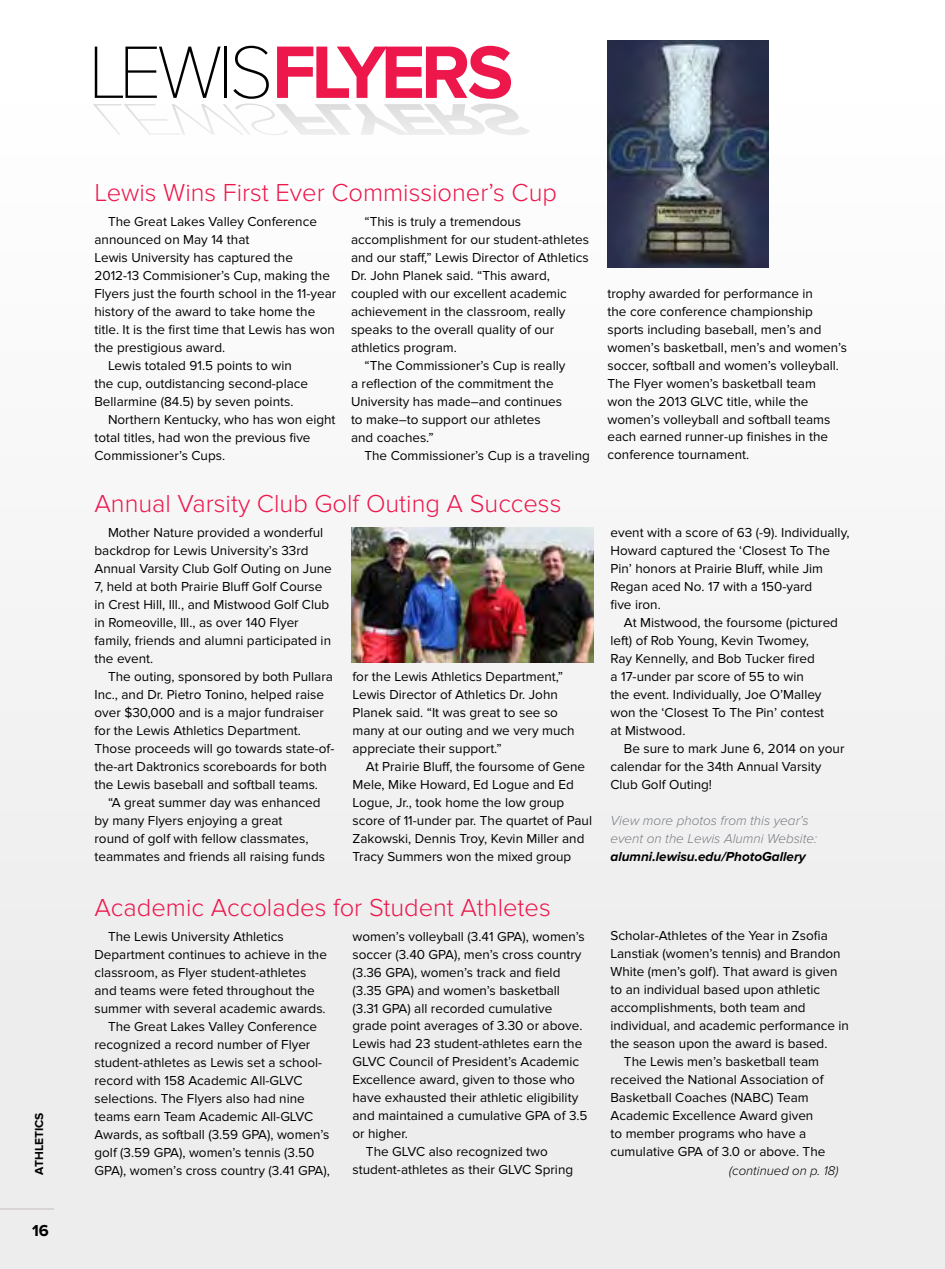
<style>
.page{position:relative;width:945px;height:1269px;background:#fff}
.page>*{position:absolute;margin:0;border:0;box-sizing:border-box;transform-origin:0 0}
.t1{font:700 76.95px "Proxima Nova";letter-spacing:-.06em;color:#ed174c}
.t2{font:300 25.5px "Proxima Nova";color:#ed174c}
.t3{font:700 16.5px "Proxima Nova";color:#000}
.t4{font:13.5px/18px "Proxima Nova";color:#000}
.t5{font:italic 300 13.5px/18px "Proxima Nova";color:#797d82}
.t6{font:italic 700 13.5px "Proxima Nova";color:#000}
.t7{font:italic 300 13.2px "Proxima Nova";color:#000}
.t8{font:700 12px "Proxima Nova";color:#000}
</style>
<div class="page">
<div style="left:0;top:101px;width:945px;height:1168px;background:#ededee"></div>
<div style="left:0;top:101px;width:945px;height:904px;background:#f6f6f6"></div>
<hr style="left:0;top:1208px;width:54px;height:2px;background:#e0dcda">
<img style="left:608px;top:40px;width:160px;height:227px">
<img style="left:351px;top:527px;width:243px;height:135px">
<p class="t8" style="left:32px;top:1174px;width:64px;rotate:-90deg">ATHLETICS</p>
<p class="t3" style="left:32px;top:1221px;width:18px">16</p>
<h1 class="t1" style="left:272px;top:28px;width:243px">FLYERS</h1>
<h2 class="t2" style="left:94px;top:178px;width:464px">Lewis Wins First Ever Commissioner’s Cup</h2>
<p class="t4" style="left:108px;top:212px;width:210px">The Great Lakes Valley Conference</p>
<p class="t4" style="left:94px;top:230px;width:156px">announced on May 14 that</p>
<p class="t4" style="left:94px;top:248px;width:200px">Lewis University has captured the</p>
<p class="t4" style="left:94px;top:266px;width:237px">2012-13 Commisioner’s Cup, making the</p>
<p class="t4" style="left:94px;top:284px;width:243px">Flyers just the fourth school in the 11-year</p>
<p class="t4" style="left:94px;top:302px;width:222px">history of the award to take home the</p>
<p class="t4" style="left:94px;top:320px;width:242px">title. It is the first time that Lewis has won</p>
<p class="t4" style="left:94px;top:338px;width:132px">the prestigious award.</p>
<p class="t4" style="left:108px;top:356px;width:185px">Lewis totaled 91.5 points to win</p>
<p class="t4" style="left:94px;top:374px;width:215px">the cup, outdistancing second-place</p>
<p class="t4" style="left:94px;top:392px;width:200px">Bellarmine (84.5) by seven points.</p>
<p class="t4" style="left:108px;top:410px;width:229px">Northern Kentucky, who has won eight</p>
<p class="t4" style="left:94px;top:428px;width:218px">total titles, had won the previous five</p>
<p class="t4" style="left:94px;top:446px;width:132px">Commissioner’s Cups.</p>
<p class="t4" style="left:364px;top:212px;width:158px">“This is truly a tremendous</p>
<p class="t4" style="left:351px;top:230px;width:240px">accomplishment for our student-athletes</p>
<p class="t4" style="left:351px;top:248px;width:239px">and our staff,” Lewis Director of Athletics</p>
<p class="t4" style="left:351px;top:266px;width:200px">Dr. John Planek said. “This award,</p>
<p class="t4" style="left:351px;top:284px;width:217px">coupled with our excellent academic</p>
<p class="t4" style="left:351px;top:302px;width:216px">achievement in the classroom, really</p>
<p class="t4" style="left:351px;top:320px;width:205px">speaks to the overall quality of our</p>
<p class="t4" style="left:351px;top:338px;width:107px">athletics program.</p>
<p class="t4" style="left:364px;top:356px;width:202px">“The Commissioner’s Cup is really</p>
<p class="t4" style="left:351px;top:374px;width:204px">a reflection of the commitment the</p>
<p class="t4" style="left:351px;top:392px;width:213px">University has made–and continues</p>
<p class="t4" style="left:351px;top:410px;width:191px">to make–to support our athletes</p>
<p class="t4" style="left:351px;top:428px;width:84px">and coaches.”</p>
<p class="t4" style="left:364px;top:446px;width:227px">The Commissioner’s Cup is a traveling</p>
<h2 class="t2" style="left:94px;top:489px;width:468px">Annual Varsity Club Golf Outing A Success</h2>
<p class="t4" style="left:94px;top:524px;width:239px;text-indent:14px">Mother Nature provided a wonderful backdrop for Lewis University’s 33rd Annual Varsity Club Golf Outing on June 7, held at both Prairie Bluff Golf Course in Crest Hill, Ill., and Mistwood Golf Club in Romeoville, Ill., as over 140 Flyer family, friends and alumni participated in the event.</p>
<p class="t4" style="left:94px;top:668px;width:241px;text-indent:14px">The outing, sponsored by both Pullara Inc., and Dr. Pietro Tonino, helped raise over $30,000 and is a major fundraiser for the Lewis Athletics Department.<br>Those proceeds will go towards state-of&shy;the-art Daktronics scoreboards for both the Lewis baseball and softball teams.</p>
<p class="t4" style="left:94px;top:794px;width:232px;text-indent:14px">“A great summer day was enhanced by many Flyers enjoying a great<br>round of golf with fellow classmates, teammates and friends all raising funds</p>
<p class="t4" style="left:352px;top:668px;width:224px">for the Lewis Athletics Department,” Lewis Director of Athletics Dr. John Planek said. “It was great to see so many at our outing and we very much appreciate their support.”</p>
<p class="t4" style="left:352px;top:757px;width:241px;text-indent:14px">At Prairie Bluff, the foursome of Gene Mele, Mike Howard, Ed Logue and Ed Logue, Jr., took home the low group score of 11-under par. The quartet of Paul Zakowski, Dennis Troy, Kevin Miller and Tracy Summers won the mixed group</p>
<h2 class="t2" style="left:94px;top:893px;width:458px">Academic Accolades for Student Athletes</h2>
<p class="t4" style="left:108px;top:927px;width:177px">The Lewis University Athletics</p>
<p class="t4" style="left:94px;top:945px;width:234px">Department continues to achieve in the</p>
<p class="t4" style="left:94px;top:963px;width:213px">classroom, as Flyer student-athletes</p>
<p class="t4" style="left:94px;top:981px;width:222px">and teams were feted throughout the</p>
<p class="t4" style="left:94px;top:999px;width:233px">summer with several academic awards.</p>
<p class="t4" style="left:108px;top:1017px;width:210px">The Great Lakes Valley Conference</p>
<p class="t4" style="left:94px;top:1035px;width:217px">recognized a record number of Flyer</p>
<p class="t4" style="left:94px;top:1053px;width:229px">student-athletes as Lewis set a school-</p>
<p class="t4" style="left:94px;top:1071px;width:210px">record with 158 Academic All-GLVC</p>
<p class="t4" style="left:94px;top:1089px;width:212px">selections. The Flyers also had nine</p>
<p class="t4" style="left:94px;top:1107px;width:220px">teams earn Team Academic All-GLVC</p>
<p class="t4" style="left:94px;top:1125px;width:237px">Awards, as softball (3.59 GPA), women’s</p>
<p class="t4" style="left:94px;top:1143px;width:221px">golf (3.59 GPA), women’s tennis (3.50</p>
<p class="t4" style="left:94px;top:1161px;width:237px">GPA), women’s cross country (3.41 GPA),</p>
<p class="t4" style="left:352px;top:927px;width:234px">women’s volleyball (3.41 GPA), women’s</p>
<p class="t4" style="left:352px;top:945px;width:231px">soccer (3.40 GPA), men’s cross country</p>
<p class="t4" style="left:352px;top:963px;width:209px">(3.36 GPA), women’s track and field</p>
<p class="t4" style="left:352px;top:981px;width:209px">(3.35 GPA) and women’s basketball</p>
<p class="t4" style="left:352px;top:999px;width:201px">(3.31 GPA) all recorded cumulative</p>
<p class="t4" style="left:352px;top:1017px;width:231px">grade point averages of 3.30 or above.</p>
<p class="t4" style="left:352px;top:1035px;width:231px">Lewis had 23 student-athletes earn the</p>
<p class="t4" style="left:352px;top:1053px;width:228px">GLVC Council of President’s Academic</p>
<p class="t4" style="left:352px;top:1071px;width:224px">Excellence award, given to those who</p>
<p class="t4" style="left:352px;top:1089px;width:227px">have exhausted their athletic eligibility</p>
<p class="t4" style="left:352px;top:1107px;width:237px">and maintained a cumulative GPA of 3.5</p>
<p class="t4" style="left:352px;top:1125px;width:57px">or higher.</p>
<p class="t4" style="left:366px;top:1143px;width:183px">The GLVC also recognized two</p>
<p class="t4" style="left:352px;top:1161px;width:222px">student-athletes as their GLVC Spring</p>
<p class="t4" style="left:608px;top:284px;width:241px">trophy awarded for performance in<br>the core conference championship sports including baseball, men’s and women’s basketball, men’s and women’s soccer, softball and women’s volleyball.<br>The Flyer women’s basketball team<br>won the 2013 GLVC title, while the women’s volleyball and softball teams each earned runner-up finishes in the conference tournament.</p>
<p class="t4" style="left:610px;top:523px;width:241px">event with a score of 63 (-9). Individually,<br>Howard captured the ‘Closest To The<br>Pin’ honors at Prairie Bluff, while Jim<br>Regan aced No. 17 with a 150-yard<br>five iron.</p>
<p class="t4" style="left:610px;top:613px;width:229px;text-indent:14px">At Mistwood, the foursome (pictured left) of Rob Young, Kevin Twomey,<br>Ray Kennelly, and Bob Tucker fired<br>a 17-under par score of 55 to win<br>the event. Individually, Joe O’Malley won the ‘Closest To The Pin’ contest at Mistwood.</p>
<p class="t4" style="left:610px;top:739px;width:236px;text-indent:14px">Be sure to mark June 6, 2014 on your calendar for the 34th Annual Varsity<br>Club Golf Outing!</p>
<p class="t5" style="left:610px;top:811px;width:208px">View more photos from this year’s event on the Lewis Alumni Website:</p>
<p class="t6" style="left:610px;top:849px;width:197px">alumni.lewisu.edu/PhotoGallery</p>
<p class="t4" style="left:610px;top:927px;width:219px">Scholar-Athletes of the Year in Zsofia</p>
<p class="t4" style="left:610px;top:945px;width:232px">Lanstiak (women’s tennis) and Brandon</p>
<p class="t4" style="left:610px;top:963px;width:229px">White (men’s golf). That award is given</p>
<p class="t4" style="left:610px;top:981px;width:211px">to an individual based upon athletic</p>
<p class="t4" style="left:610px;top:999px;width:197px">accomplishments, both team and</p>
<p class="t4" style="left:610px;top:1017px;width:240px">individual, and academic performance in</p>
<p class="t4" style="left:610px;top:1035px;width:218px">the season upon the award is based.</p>
<p class="t4" style="left:624px;top:1053px;width:197px">The Lewis men’s basketball team</p>
<p class="t4" style="left:610px;top:1071px;width:215px">received the National Association of</p>
<p class="t4" style="left:610px;top:1089px;width:200px">Basketball Coaches (NABC) Team</p>
<p class="t4" style="left:610px;top:1107px;width:204px">Academic Excellence Award given</p>
<p class="t4" style="left:610px;top:1125px;width:197px">to member programs who have a</p>
<p class="t4" style="left:610px;top:1143px;width:216px">cumulative GPA of 3.0 or above. The</p>
<p class="t7" style="left:729px;top:1163px;width:111px">(continued on p. 18)</p>
</div>
